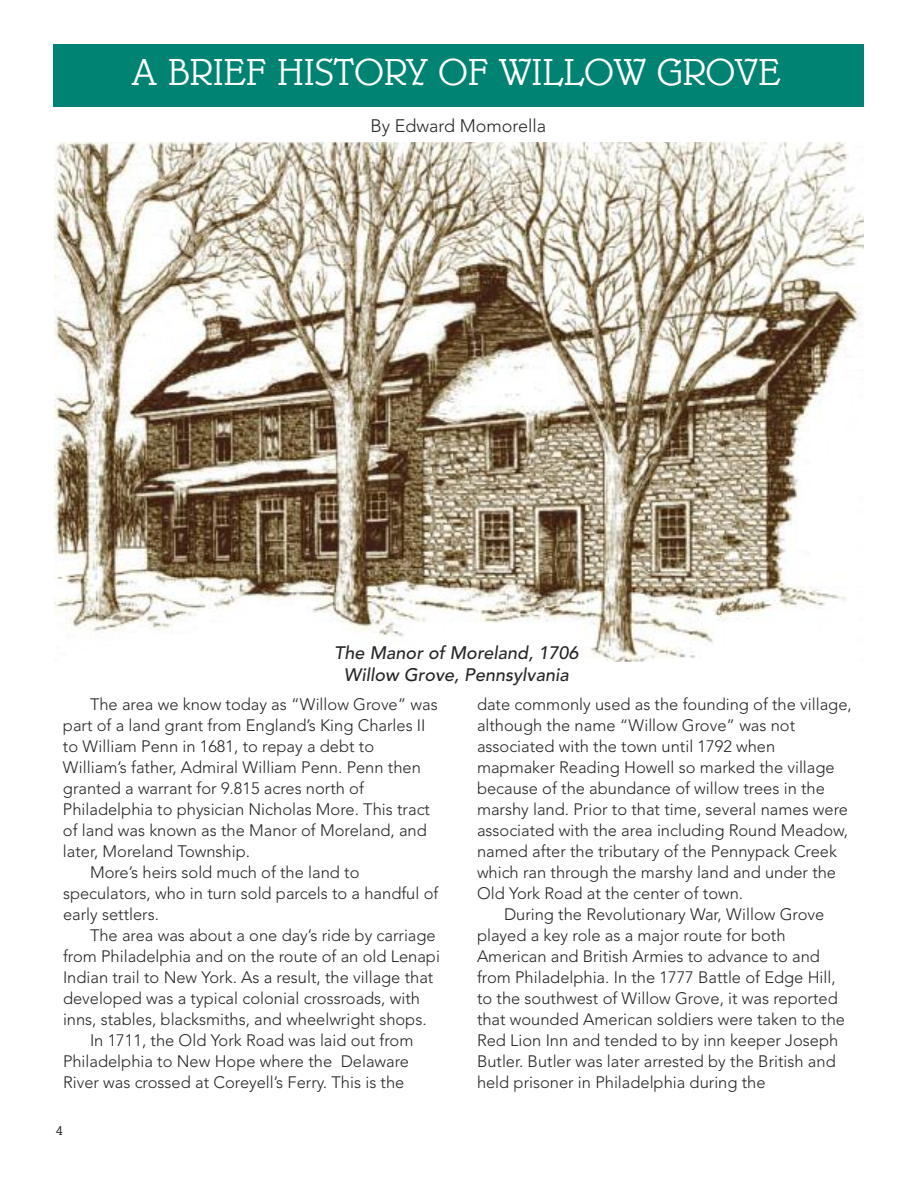
<style>
.page{position:relative;width:918px;height:1188px;background:#fff}
.page>*{position:absolute;margin:0;border:0;box-sizing:border-box;transform-origin:0 0}
.t1{font:39px "Belwe Mono Plain";color:#fff}
.t2{font:italic 500 18px/22.4px "Avenir";letter-spacing:.005em;color:#272627;text-align:center}
.t3{font:300 18px "Avenir";color:#272627}
.t4{font:300 16.5px "Avenir";color:#272627}
.t5{font:15px "Belwe Mono Plain";color:#272627}
</style>
<div class="page">
<div style="left:54px;top:44px;width:810px;height:62px;background:#008372"></div>
<img style="left:54px;top:143px;width:809px;height:519px">
<h1 class="t1" style="left:132px;top:59px;width:650px">A BRIEF HISTORY OF WILLOW GROVE</h1>
<p class="t3" style="left:371px;top:119px;width:177px">By Edward Momorella</p>
<p class="t2" style="left:334px;top:643px;width:246px">The Manor of Moreland, 1706<br>Willow Grove, Pennsylvania</p>
<p class="t4" style="left:90px;top:698px;width:349px">The area we know today as “Willow Grove” was</p>
<p class="t4" style="left:63px;top:718px;width:364px">part of a land grant from England’s King Charles II</p>
<p class="t4" style="left:63px;top:739px;width:313px">to William Penn in 1681, to repay a debt to</p>
<p class="t4" style="left:63px;top:760px;width:359px">William’s father, Admiral William Penn. Penn then</p>
<p class="t4" style="left:63px;top:782px;width:302px">granted a warrant for 9.815 acres north of</p>
<p class="t4" style="left:63px;top:802px;width:369px">Philadelphia to physician Nicholas More. This tract</p>
<p class="t4" style="left:63px;top:823px;width:365px">of land was known as the Manor of Moreland, and</p>
<p class="t4" style="left:63px;top:844px;width:189px">later, Moreland Township.</p>
<p class="t4" style="left:90px;top:865px;width:271px">More’s heirs sold much of the land to</p>
<p class="t4" style="left:63px;top:886px;width:377px">speculators, who in turn sold parcels to a handful of</p>
<p class="t4" style="left:63px;top:907px;width:98px">early settlers.</p>
<p class="t4" style="left:90px;top:928px;width:347px">The area was about a one day’s ride by carriage</p>
<p class="t4" style="left:63px;top:949px;width:378px">from Philadelphia and on the route of an old Lenapi</p>
<p class="t4" style="left:63px;top:970px;width:372px">Indian trail to New York. As a result, the village that</p>
<p class="t4" style="left:63px;top:991px;width:359px">developed was a typical colonial crossroads, with</p>
<p class="t4" style="left:63px;top:1012px;width:365px">inns, stables, blacksmiths, and wheelwright shops.</p>
<p class="t4" style="left:90px;top:1033px;width:325px">In 1711, the Old York Road was laid out from</p>
<p class="t4" style="left:63px;top:1054px;width:348px">Philadelphia to New Hope where the Delaware</p>
<p class="t4" style="left:63px;top:1075px;width:343px">River was crossed at Coreyell’s Ferry. This is the</p>
<p class="t5" style="left:56px;top:1125px;width:8px">4</p>
<p class="t4" style="left:477px;top:697px;width:376px">date commonly used as the founding of the village,</p>
<p class="t4" style="left:477px;top:718px;width:320px">although the name “Willow Grove” was not</p>
<p class="t4" style="left:477px;top:739px;width:300px">associated with the town until 1792 when</p>
<p class="t4" style="left:477px;top:760px;width:359px">mapmaker Reading Howell so marked the village</p>
<p class="t4" style="left:477px;top:781px;width:349px">because of the abundance of willow trees in the</p>
<p class="t4" style="left:477px;top:802px;width:373px">marshy land. Prior to that time, several names were</p>
<p class="t4" style="left:477px;top:823px;width:373px">associated with the area including Round Meadow,</p>
<p class="t4" style="left:477px;top:844px;width:362px">named after the tributary of the Pennypack Creek</p>
<p class="t4" style="left:477px;top:865px;width:361px">which ran through the marshy land and under the</p>
<p class="t4" style="left:477px;top:886px;width:268px">Old York Road at the center of town.</p>
<p class="t4" style="left:504px;top:907px;width:322px">During the Revolutionary War, Willow Grove</p>
<p class="t4" style="left:477px;top:928px;width:310px">played a key role as a major route for both</p>
<p class="t4" style="left:477px;top:949px;width:345px">American and British Armies to advance to and</p>
<p class="t4" style="left:477px;top:970px;width:360px">from Philadelphia. In the 1777 Battle of Edge Hill,</p>
<p class="t4" style="left:477px;top:991px;width:362px">to the southwest of Willow Grove, it was reported</p>
<p class="t4" style="left:477px;top:1012px;width:370px">that wounded American soldiers were taken to the</p>
<p class="t4" style="left:477px;top:1033px;width:363px">Red Lion Inn and tended to by inn keeper Joseph</p>
<p class="t4" style="left:477px;top:1054px;width:360px">Butler. Butler was later arrested by the British and</p>
<p class="t4" style="left:477px;top:1075px;width:290px">held prisoner in Philadelphia during the</p>
</div>
